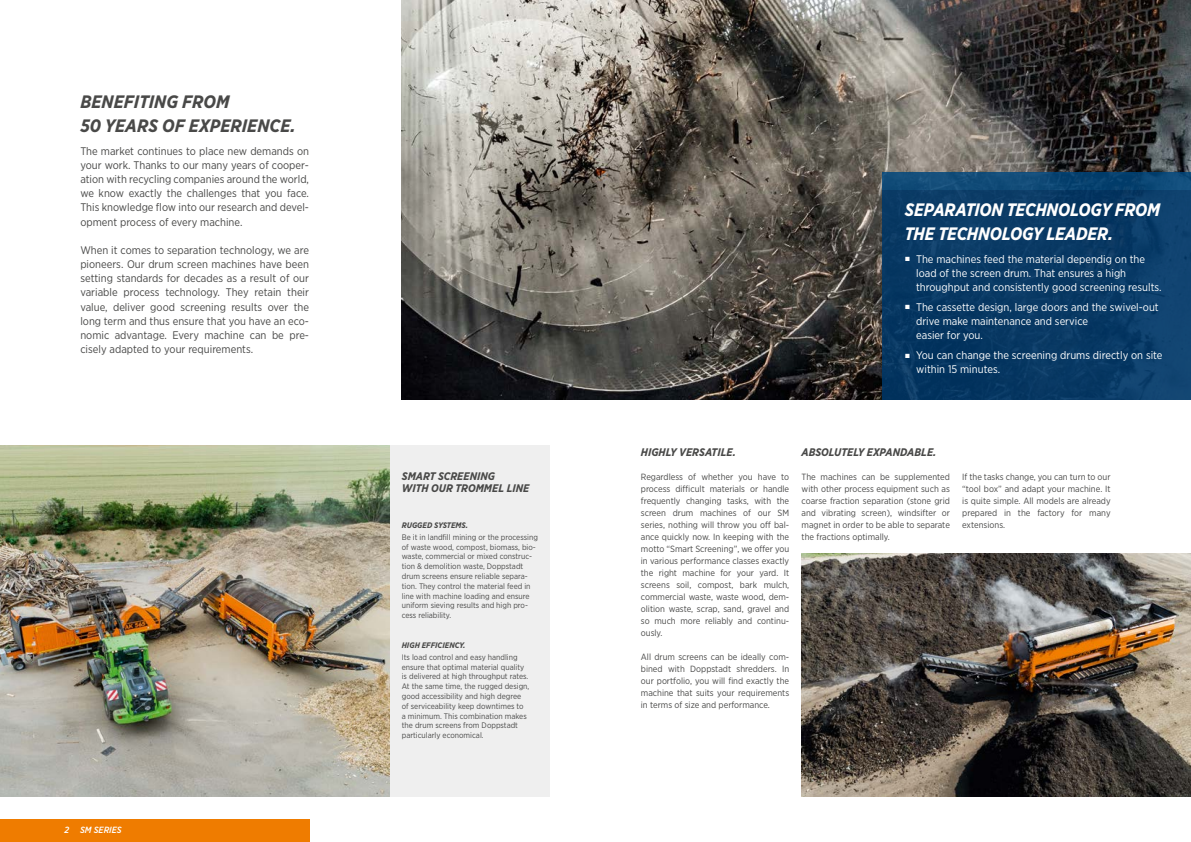
<style>
.page{position:relative;width:1191px;height:842px;background:#fff}
.page>*{position:absolute;margin:0;border:0;box-sizing:border-box;transform-origin:0 0}
.t1{font:italic 700 18px/24px "Gotham Narrow";letter-spacing:-.015em;color:#fff}
.t2{font:italic 700 18px/24px "Gotham Narrow";color:#494948}
.t3{font:11px/14.2px "Gotham Narrow";color:#494948;text-align:justify}
.t4{font:11px/14.2px "Gotham Narrow";color:#fff}
.t5{font:italic 700 11px/12px "Gotham Narrow";color:#494948}
.t6{font:9px/12px "Gotham Narrow";color:#494948;text-align:justify}
.t7{font:italic 500 9px "Gotham Narrow";color:#fff}
.t8{font:8px/9.8px "Gotham Narrow";color:#494948}
.t9{font:italic 700 8px "Gotham Narrow";color:#494948}
.s1{font-family:"Arial";font-size:9px}
</style>
<div class="page">
<div style="left:389px;top:445px;width:161px;height:352px;background:#efefef"></div>
<img style="left:0;top:445px;width:389px;height:352px">
<div style="left:0;top:819px;width:309px;height:23px;background:#ef7c00"></div>
<img style="left:402px;top:0;width:789px;height:400px">
<img style="left:801px;top:553px;width:390px;height:244px">
<div style="left:882px;top:172px;width:309px;height:228px;background:linear-gradient(to right,#144e7a,#084472)"></div>
<div style="left:882px;top:190px;width:309px;height:210px;background:linear-gradient(to right,#063660,#0d3f6b)"></div>
<h1 class="t2" style="left:80px;top:90px;width:217px">BENEFITING FROM<br>50 YEARS OF EXPERIENCE.</h1>
<p class="t3" style="left:80px;top:143px;width:230px">The market continues to place new demands on your work. Thanks to our many years of cooper&shy;ation with recycling companies around the world, we know exactly the challenges that you face.<br>This knowledge flow into our research and devel&shy;opment process of every machine.</p>
<p class="t3" style="left:80px;top:243px;width:230px">When it comes to separation technology, we are pioneers. Our drum screen machines have been setting standards for decades as a result of our variable process technology. They retain their value, deliver good screening results over the long term and thus ensure that you have an eco&shy;nomic advantage. Every machine can be pre&shy;cisely adapted to your requirements.</p>
<p class="t7" style="left:64px;top:824px;width:59px">2 SM SERIES</p>
<p class="t5" style="left:402px;top:470px;width:129px">SMART SCREENING<br>WITH OUR TROMMEL LINE</p>
<p class="t9" style="left:402px;top:520px;width:68px">RUGGED SYSTEMS.</p>
<p class="t8" style="left:402px;top:532px;width:138px">Be it in landfill mining or the processing of waste wood, compost, biomass, bio&shy;waste, commercial or mixed construc&shy;tion &amp; demolition waste, Doppstadt drum screens ensure reliable separa&shy;tion. They control the material feed in line with machine loading and ensure uniform sieving results and high pro&shy;cess reliability.</p>
<p class="t9" style="left:402px;top:640px;width:65px">HIGH EFFICIENCY.</p>
<p class="t8" style="left:402px;top:652px;width:129px">Its load control and easy handling ensure that optimal material quality is delivered at high throughput rates.<br>At the same time, the rugged design, good accessibility and high degree of serviceability keep downtimes to a minimum. This combination makes the drum screens from Doppstadt particularly economical.</p>
<h1 class="t1" style="left:904px;top:198px;width:257px">SEPARATION TECHNOLOGY FROM<br>THE TECHNOLOGY LEADER.</h1>
<p class="t4" style="left:916px;top:251px;width:247px;text-indent:-11px"><span class="s1">■</span> The machines feed the material dependig on the load of the screen drum. That ensures a high throughput and consistently good screening results.</p>
<p class="t4" style="left:916px;top:300px;width:244px;text-indent:-11px"><span class="s1">■</span> The cassette design, large doors and the swivel-out drive make maintenance and service<br>easier for you.</p>
<p class="t4" style="left:916px;top:348px;width:248px;text-indent:-11px"><span class="s1">■</span> You can change the screening drums directly on site within 15 minutes.</p>
<p class="t5" style="left:641px;top:446px;width:97px">HIGHLY VERSATILE.</p>
<p class="t6" style="left:641px;top:471px;width:150px">Regardless of whether you have to process difficult materials or handle frequently changing tasks, with the screen drum machines of our SM series, nothing will throw you off bal&shy;ance quickly now. In keeping with the motto “Smart Screening”, we offer you in various performance classes exactly the right machine for your yard. It screens soil, compost, bark mulch, commercial waste, waste wood, dem&shy;olition waste, scrap, sand, gravel and so much more reliably and continu&shy;ously.</p>
<p class="t6" style="left:641px;top:651px;width:150px">All drum screens can be ideally com&shy;bined with Doppstadt shredders. In our portfolio, you will find exactly the machine that suits your requirements in terms of size and performance.</p>
<p class="t5" style="left:801px;top:446px;width:136px">ABSOLUTELY EXPANDABLE.</p>
<p class="t6" style="left:801px;top:471px;width:150px">The machines can be supplemented with other process equipment such as coarse fraction separation (stone grid and vibrating screen), windsifter or magnet in order to be able to separate the fractions optimally.</p>
<p class="t6" style="left:962px;top:471px;width:150px">If the tasks change, you can turn to our “tool box” and adapt your machine. It is quite simple. All models are already prepared in the factory for many extensions.</p>
</div>
